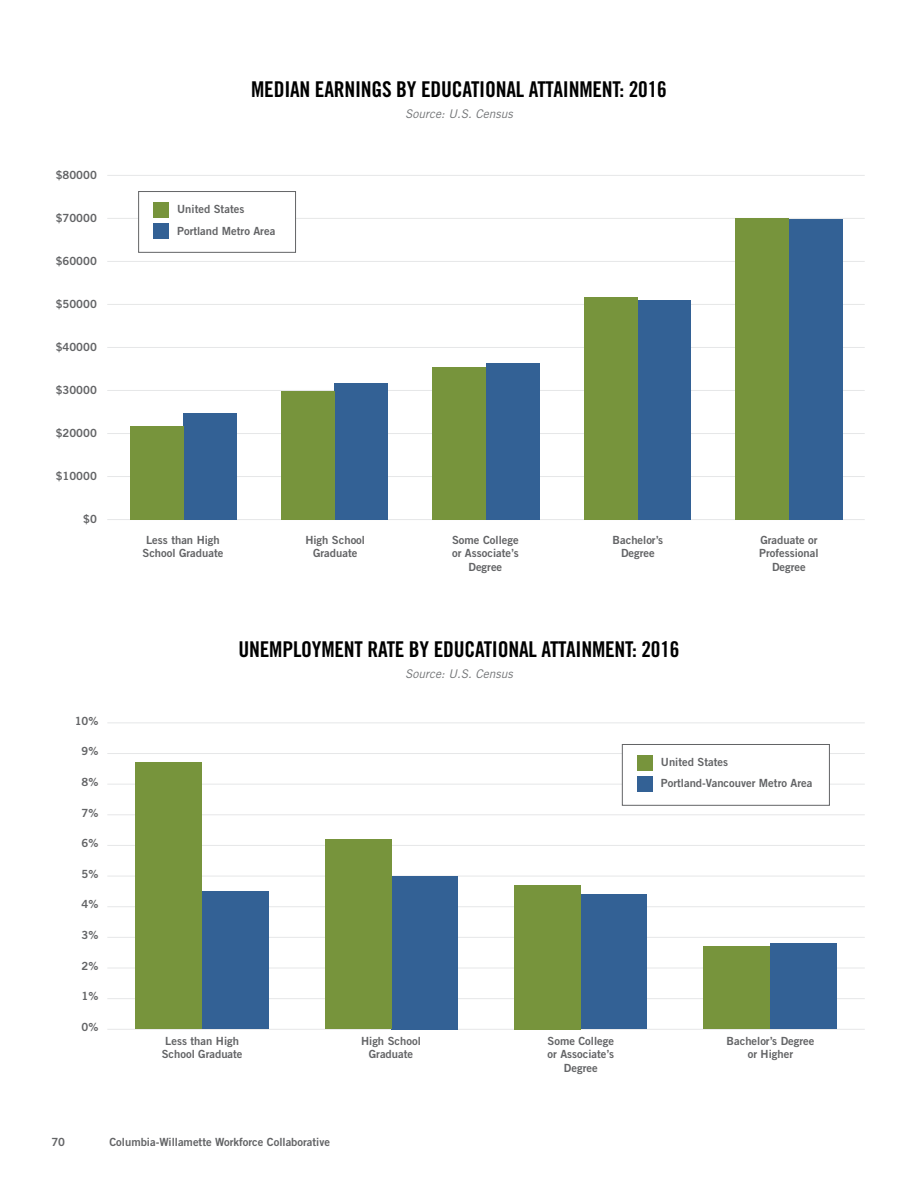
<style>
.page{position:relative;width:918px;height:1188px;background:#fff}
.page>*{position:absolute;margin:0;border:0;box-sizing:border-box;transform-origin:0 0}
.t1{font:21.75px "Trade Gothic LT Std Bd Cn 20";letter-spacing:-.01em;color:#000}
.t2{font:italic 12px "Trade Gothic LT Std";color:#727476}
.t3{font:11.25px/13.5px "Trade Gothic LT Std Bd 2";color:#636466;text-align:center}
</style>
<div class="page">
<hr style="left:107px;top:519px;width:758px;height:1px;background:#e6e7e8">
<hr style="left:107px;top:476px;width:758px;height:1px;background:#e6e7e8">
<hr style="left:107px;top:433px;width:758px;height:1px;background:#e6e7e8">
<hr style="left:107px;top:390px;width:758px;height:1px;background:#e6e7e8">
<hr style="left:107px;top:347px;width:758px;height:1px;background:#e6e7e8">
<hr style="left:107px;top:304px;width:758px;height:1px;background:#e6e7e8">
<hr style="left:107px;top:261px;width:758px;height:1px;background:#e6e7e8">
<hr style="left:107px;top:218px;width:758px;height:1px;background:#e6e7e8">
<hr style="left:107px;top:175px;width:758px;height:1px;background:#e6e7e8">
<div style="left:183px;top:413px;width:53px;height:107px;background:#336195"></div>
<div style="left:335px;top:384px;width:53px;height:136px;background:#336195"></div>
<div style="left:486px;top:363px;width:53px;height:157px;background:#336195"></div>
<div style="left:638px;top:300px;width:53px;height:220px;background:#336195"></div>
<div style="left:789px;top:219px;width:53px;height:301px;background:#336195"></div>
<div style="left:130px;top:426px;width:53px;height:94px;background:#77943c"></div>
<div style="left:281px;top:391px;width:54px;height:129px;background:#77943c"></div>
<div style="left:433px;top:367px;width:53px;height:153px;background:#77943c"></div>
<div style="left:584px;top:297px;width:54px;height:223px;background:#77943c"></div>
<div style="left:736px;top:218px;width:53px;height:302px;background:#77943c"></div>
<div style="left:138px;top:191px;width:158px;height:62px;background:#fff;border:1px solid #636466"></div>
<div style="left:153px;top:202px;width:16px;height:15px;background:#77943c"></div>
<div style="left:153px;top:224px;width:16px;height:15px;background:#336195"></div>
<hr style="left:107px;top:1029px;width:758px;height:1px;background:#e6e7e8">
<hr style="left:107px;top:998px;width:758px;height:1px;background:#e6e7e8">
<hr style="left:107px;top:968px;width:758px;height:1px;background:#e6e7e8">
<hr style="left:107px;top:937px;width:758px;height:1px;background:#e6e7e8">
<hr style="left:107px;top:906px;width:758px;height:1px;background:#e6e7e8">
<hr style="left:107px;top:876px;width:758px;height:1px;background:#e6e7e8">
<hr style="left:107px;top:845px;width:758px;height:1px;background:#e6e7e8">
<hr style="left:107px;top:814px;width:758px;height:1px;background:#e6e7e8">
<hr style="left:107px;top:784px;width:758px;height:1px;background:#e6e7e8">
<hr style="left:107px;top:753px;width:758px;height:1px;background:#e6e7e8">
<hr style="left:107px;top:722px;width:758px;height:1px;background:#e6e7e8">
<div style="left:202px;top:891px;width:66px;height:138px;background:#336195"></div>
<div style="left:391px;top:876px;width:67px;height:153px;background:#336195"></div>
<div style="left:581px;top:894px;width:66px;height:135px;background:#336195"></div>
<div style="left:770px;top:943px;width:66px;height:86px;background:#336195"></div>
<div style="left:136px;top:763px;width:66px;height:266px;background:#77943c"></div>
<div style="left:325px;top:839px;width:66px;height:190px;background:#77943c"></div>
<div style="left:514px;top:885px;width:67px;height:144px;background:#77943c"></div>
<div style="left:704px;top:947px;width:66px;height:82px;background:#77943c"></div>
<div style="left:622px;top:744px;width:208px;height:62px;background:#fff;border:1px solid #636466"></div>
<div style="left:637px;top:755px;width:16px;height:15px;background:#77943c"></div>
<div style="left:637px;top:777px;width:16px;height:15px;background:#336195"></div>
<p class="t3" style="left:56px;top:168px;width:43px">$80000</p>
<p class="t3" style="left:56px;top:211px;width:43px">$70000</p>
<p class="t3" style="left:56px;top:254px;width:43px">$60000</p>
<p class="t3" style="left:56px;top:297px;width:43px">$50000</p>
<p class="t3" style="left:56px;top:340px;width:43px">$40000</p>
<p class="t3" style="left:56px;top:383px;width:43px">$30000</p>
<p class="t3" style="left:56px;top:426px;width:43px">$20000</p>
<p class="t3" style="left:56px;top:469px;width:43px">$10000</p>
<p class="t3" style="left:83px;top:512px;width:15px">$0</p>
<p class="t3" style="left:75px;top:714px;width:25px">10%</p>
<p class="t3" style="left:82px;top:744px;width:18px">9%</p>
<p class="t3" style="left:82px;top:775px;width:18px">8%</p>
<p class="t3" style="left:82px;top:806px;width:18px">7%</p>
<p class="t3" style="left:82px;top:836px;width:18px">6%</p>
<p class="t3" style="left:82px;top:867px;width:18px">5%</p>
<p class="t3" style="left:82px;top:898px;width:18px">4%</p>
<p class="t3" style="left:82px;top:928px;width:18px">3%</p>
<p class="t3" style="left:82px;top:959px;width:18px">2%</p>
<p class="t3" style="left:82px;top:989px;width:18px">1%</p>
<p class="t3" style="left:82px;top:1020px;width:18px">0%</p>
<h1 class="t1" style="left:251px;top:76px;width:417px">MEDIAN EARNINGS BY EDUCATIONAL ATTAINMENT: 2016</h1>
<p class="t2" style="left:405px;top:106px;width:109px">Source: U.S. Census</p>
<p class="t3" style="left:177px;top:198px;width:100px;line-height:21.6px;text-align:left">United States<br>Portland Metro Area</p>
<p class="t3" style="left:142px;top:533px;width:82px">Less than High<br>School Graduate</p>
<p class="t3" style="left:305px;top:533px;width:61px">High School<br>Graduate</p>
<p class="t3" style="left:452px;top:533px;width:68px">Some College or Associate’s<br>Degree</p>
<p class="t3" style="left:613px;top:533px;width:52px">Bachelor’s<br>Degree</p>
<p class="t3" style="left:759px;top:533px;width:61px">Graduate or<br>Professional<br>Degree</p>
<h1 class="t1" style="left:239px;top:636px;width:442px">UNEMPLOYMENT RATE BY EDUCATIONAL ATTAINMENT: 2016</h1>
<p class="t2" style="left:405px;top:666px;width:109px">Source: U.S. Census</p>
<p class="t3" style="left:661px;top:751px;width:153px;line-height:21.6px;text-align:left">United States<br>Portland-Vancouver Metro Area</p>
<p class="t3" style="left:162px;top:1034px;width:82px">Less than High<br>School Graduate</p>
<p class="t3" style="left:361px;top:1034px;width:61px">High School<br>Graduate</p>
<p class="t3" style="left:548px;top:1034px;width:68px">Some College or Associate’s<br>Degree</p>
<p class="t3" style="left:727px;top:1034px;width:89px">Bachelor’s Degree or Higher</p>
<p class="t3" style="left:51px;top:1135px;width:15px">70</p>
<p class="t3" style="left:109px;top:1135px;width:222px">Columbia-Willamette Workforce Collaborative</p>
</div>
